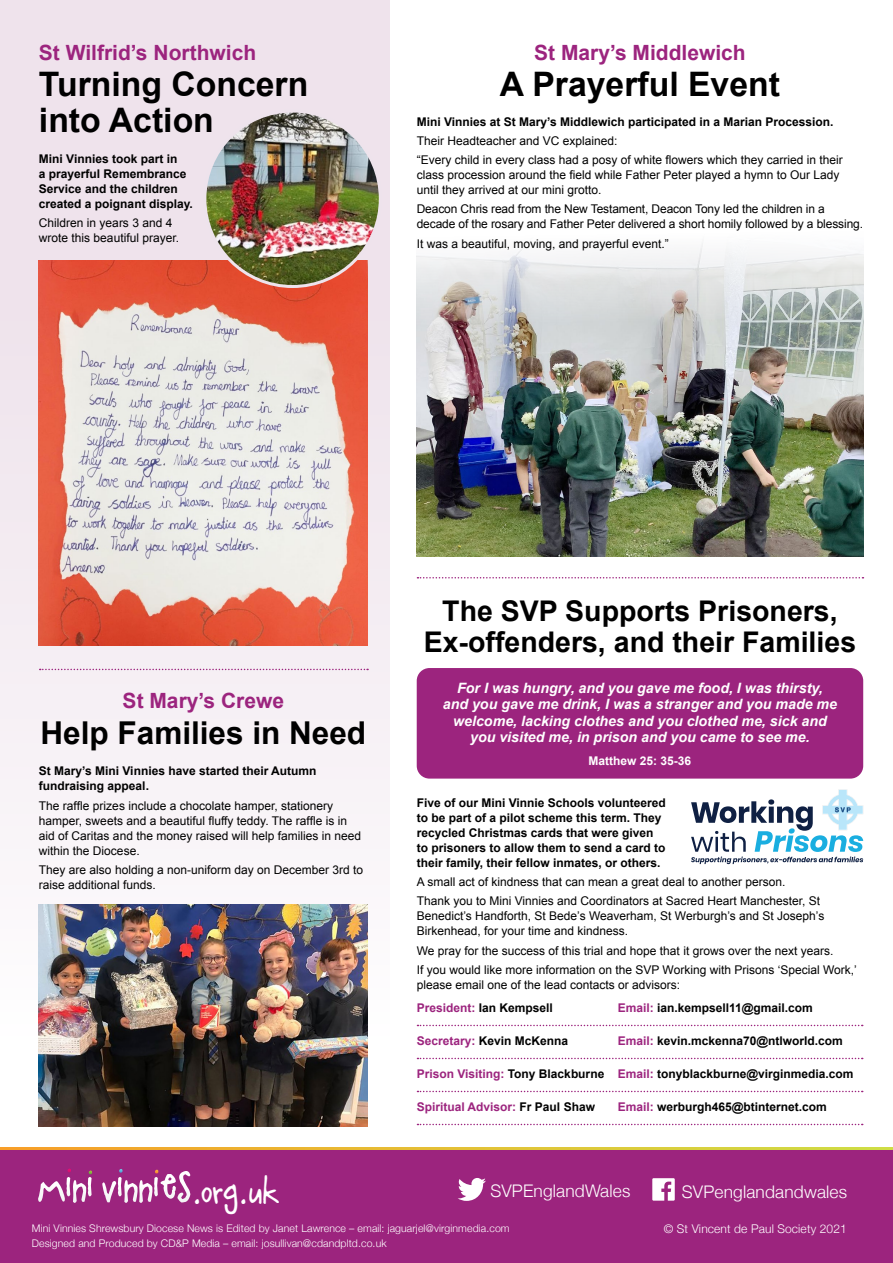
<style>
.page{position:relative;width:893px;height:1263px;background:#fff}
.page>*{position:absolute;margin:0;border:0;box-sizing:border-box;transform-origin:0 0}
.t1{font:700 33.75px/36px "Arial";color:#000}
.t2{font:32.4px "A Little Pot";color:#fff}
.t3{font:700 31.5px "Arial";color:#000}
.t4{font:700 28.5px/31.5px "Arial";color:#000;text-align:center}
.t5{font:700 21px "Arial";color:#9c247e}
.List_Paragraph{font:300 17.4px "Helvetica Neue";letter-spacing:.01em;color:#fff}
.t6{font:italic 700 14.25px/16.5px "Arial";color:#fff;text-align:center}
.t7{font:12px/15px "Arial";color:#000}
.t8{font:700 12px/15px "Arial";color:#000}
.t9{font:300 12px "Helvetica Neue";letter-spacing:.01em;color:#fff}
.t10{font:700 12px "Arial";color:#9c247e}
.t11{font:700 12px "Arial";color:#fff}
.t12{font:300 10.5px "Helvetica Neue";letter-spacing:.01em;color:#fff}
.s1{color:#9c247e}
.s2{color:#000}
</style>
<div class="page">
<div style="left:0;top:0;width:390px;height:1216px;background:linear-gradient(to bottom,#eddbe5,#fbfcfc)"></div>
<div style="left:0;top:1147px;width:893px;height:18px;background:linear-gradient(to right,#f89f28,#cfde45)"></div>
<div style="left:0;top:1150px;width:893px;height:113px;background:#9c247e"></div>
<svg style="left:652px;top:1178px;width:23px;height:23px"></svg>
<svg style="left:458px;top:1178px;width:28px;height:23px"></svg>
<svg style="left:38px;top:1168px;width:54px;height:35px"></svg>
<svg style="left:102px;top:1169px;width:88px;height:34px"></svg>
<img style="left:417px;top:243px;width:446px;height:313px">
<svg style="left:417px;top:1025px;width:446px;height:1px"></svg>
<svg style="left:417px;top:1058px;width:446px;height:1px"></svg>
<svg style="left:417px;top:1091px;width:446px;height:1px"></svg>
<svg style="left:417px;top:1124px;width:446px;height:1px"></svg>
<svg style="left:691px;top:789px;width:172px;height:75px"></svg>
<div style="left:417px;top:668px;width:446px;height:111px;background:#9c247e;border-radius:13px"></div>
<svg style="left:417px;top:577px;width:446px;height:1px"></svg>
<svg style="left:40px;top:669px;width:328px;height:1px"></svg>
<img style="left:39px;top:261px;width:329px;height:384px">
<img style="left:206px;top:111px;width:174px;height:175px">
<img style="left:39px;top:905px;width:329px;height:221px">
<p class="t5" style="left:39px;top:39px;width:219px">St Wilfrid’s Northwich</p>
<p class="t1" style="left:39px;top:67px;width:271px">Turning Concern into Action</p>
<p class="t8" style="left:39px;top:152px;width:155px">Mini Vinnies took part in<br>a prayerful Remembrance<br>Service and the children created a poignant display.</p>
<p class="t7" style="left:39px;top:216px;width:142px">Children in years 3 and 4 wrote this beautiful prayer.</p>
<p class="t5" style="left:534px;top:39px;width:213px">St Mary’s Middlewich</p>
<p class="t1" style="left:500px;top:67px;width:282px">A Prayerful Event</p>
<p class="t8" style="left:417px;top:114px;width:418px">Mini Vinnies at St Mary’s Middlewich participated in a Marian Procession.</p>
<p class="t7" style="left:417px;top:133px;width:202px">Their Headteacher and VC explained:</p>
<p class="t7" style="left:417px;top:153px;width:428px">“Every child in every class had a posy of white flowers which they carried in their class procession around the field while Father Peter played a hymn to Our Lady until they arrived at our mini grotto.</p>
<p class="t7" style="left:417px;top:202px;width:448px">Deacon Chris read from the New Testament, Deacon Tony led the children in a decade of the rosary and Father Peter delivered a short homily followed by a blessing.</p>
<p class="t7" style="left:417px;top:236px;width:254px">It was a beautiful, moving, and prayerful event.”</p>
<p class="t5" style="left:123px;top:687px;width:163px">St Mary’s Crewe</p>
<p class="t3" style="left:41px;top:713px;width:327px">Help Families in Need</p>
<p class="t8" style="left:39px;top:764px;width:279px">St Mary’s Mini Vinnies have started their Autumn fundraising appeal.</p>
<p class="t7" style="left:39px;top:798px;width:324px">The raffle prizes include a chocolate hamper, stationery hamper, sweets and a beautiful fluffy teddy. The raffle is in aid of Caritas and the money raised will help families in need within the Diocese.</p>
<p class="t7" style="left:39px;top:862px;width:326px">They are also holding a non-uniform day on December 3rd to raise additional funds.</p>
<p class="t2" style="left:194px;top:1174px;width:87px">.org.uk</p>
<p class="t4" style="left:424px;top:596px;width:434px">The SVP Supports Prisoners,<br>Ex-offenders, and their Families</p>
<p class="t6" style="left:443px;top:680px;width:396px">For I was hungry, and you gave me food, I was thirsty, and you gave me drink, I was a stranger and you made me welcome, lacking clothes and you clothed me, sick and you visited me, in prison and you came to see me.</p>
<p class="t11" style="left:589px;top:752px;width:104px">Matthew 25: 35-36</p>
<p class="t8" style="left:417px;top:796px;width:251px">Five of our Mini Vinnie Schools volunteered to be part of a pilot scheme this term. They recycled Christmas cards that were given to prisoners to allow them to send a card to their family, their fellow inmates, or others.</p>
<p class="t7" style="left:417px;top:874px;width:370px">A small act of kindness that can mean a great deal to another person.</p>
<p class="t7" style="left:417px;top:894px;width:409px">Thank you to Mini Vinnies and Coordinators at Sacred Heart Manchester, St<br>Benedict’s Handforth, St Bede’s Weaverham, St Werburgh’s and St Joseph’s<br>Birkenhead, for your time and kindness.</p>
<p class="t7" style="left:417px;top:943px;width:418px">We pray for the success of this trial and hope that it grows over the next years.</p>
<p class="t7" style="left:417px;top:962px;width:442px">If you would like more information on the SVP Working with Prisons ‘Special Work,’ please email one of the lead contacts or advisors:</p>
<p class="t8" style="left:417px;top:1001px;width:138px"><span class="s1">President:</span> Ian Kempsell</p>
<p class="t8" style="left:618px;top:1001px;width:197px"><span class="s1">Email:</span> ian.kempsell11@gmail.com</p>
<p class="t8" style="left:417px;top:1034px;width:153px"><span class="s1">Secretary:</span> Kevin McKenna</p>
<p class="t8" style="left:618px;top:1034px;width:227px"><span class="s1">Email:</span> kevin.mckenna70@ntlworld.com</p>
<p class="t8" style="left:417px;top:1067px;width:438px"><span class="s1">Prison Visiting:</span> Tony Blackburne <span class="s1">Email:</span> tonyblackburne@virginmedia.com</p>
<p class="t10" style="left:417px;top:1099px;width:180px">Spiritual Advisor: <span class="s2">Fr Paul Shaw</span></p>
<p class="t8" style="left:618px;top:1100px;width:211px"><span class="s1">Email:</span> werburgh465@btinternet.com</p>
<p class="List_Paragraph" style="left:490px;top:1180px;width:141px">SVPEnglandWales</p>
<p class="List_Paragraph" style="left:682px;top:1181px;width:167px">SVPenglandandwales</p>
<p class="t12" style="left:32px;top:1221px;width:479px">Mini Vinnies Shrewsbury Diocese News is Edited by Janet Lawrence – email: jaguarjel@virginmedia.com</p>
<p class="t9" style="left:664px;top:1221px;width:185px">© St Vincent de Paul Society 2021</p>
<p class="t12" style="left:32px;top:1236px;width:356px">Designed and Produced by CD&amp;P Media – email: josullivan@cdandpltd.co.uk</p>
</div>
